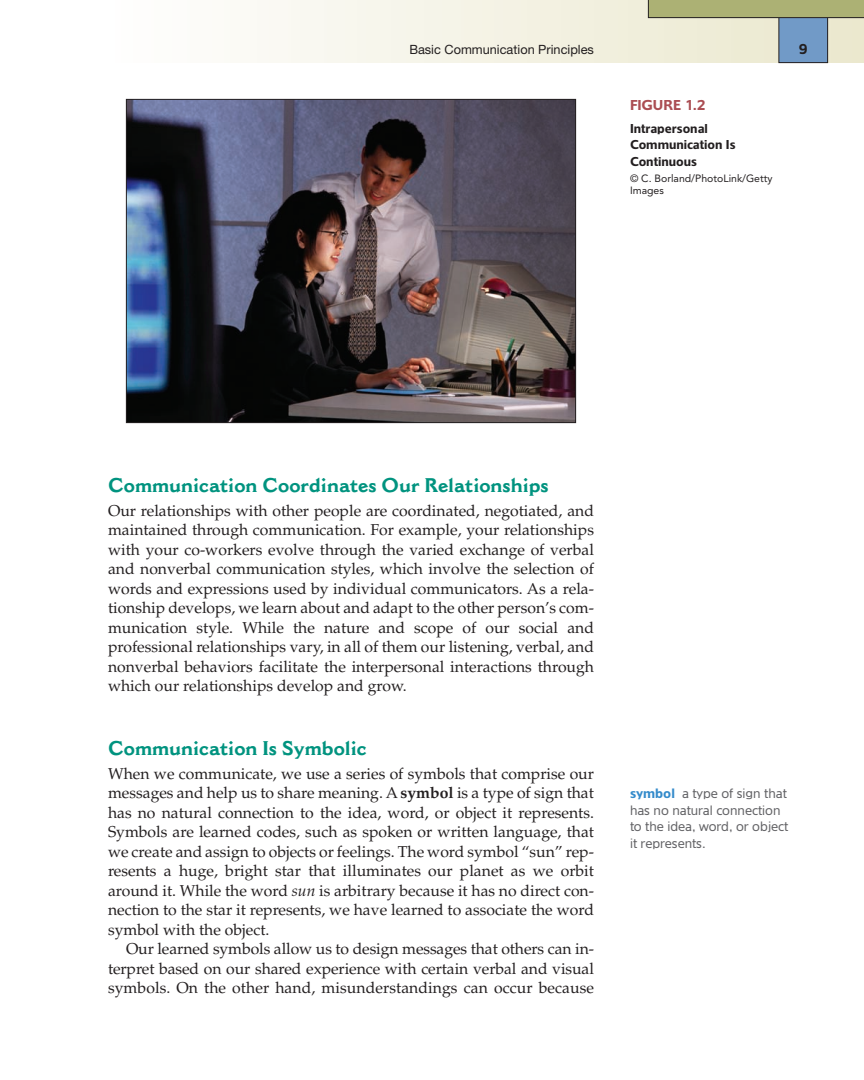
<style>
.page{position:relative;width:864px;height:1080px;background:#fff}
.page>*{position:absolute;margin:0;border:0;box-sizing:border-box;transform-origin:0 0}
.t1{font:700 19.5px "Cantoria";color:#00937f}
.t2{font:15.75px/19.5px "Palatino";color:#231f20;text-align:justify}
.t3{font:700 15px "Angro EF";color:#ab4e53}
.t4{font:700 15px "Angro EF";color:#231f20}
.t5{font:300 14.25px/16.5px "Angro EF";color:#636366}
.t6{font:700 13.5px/16.5px "Angro EF";color:#231f20}
.t7{font:12.75px "Helvetica Neue";color:#231f20}
.t8{font:10.5px/12px "Avenir";color:#231f20}
.s1{font-weight:700}
.s2{font-style:italic}
.s3{font-weight:700;color:#348bcb}
</style>
<div class="page">
<svg style="left:125px;top:0;width:739px;height:424px"></svg>
<p class="t7" style="left:409px;top:45px;width:186px">Basic Communication Principles</p>
<p class="t4" style="left:799px;top:44px;width:10px">9</p>
<p class="t3" style="left:630px;top:100px;width:77px">FIGURE 1.2</p>
<p class="t6" style="left:630px;top:120px;width:107px">Intrapersonal<br>Communication Is<br>Continuous</p>
<p class="t8" style="left:630px;top:173px;width:144px">© C. Borland/PhotoLink/Getty<br>Images</p>
<p class="t1" style="left:108px;top:477px;width:442px">Communication Coordinates Our Relationships</p>
<p class="t2" style="left:108px;top:502px;width:488px">Our relationships with other people are coordinated, negotiated, and maintained through communication. For example, your relationships with your co-workers evolve through the varied exchange of verbal and nonverbal communication styles, which involve the selection of words and expressions used by individual communicators. As a rela&shy;tionship develops, we learn about and adapt to the other person’s com&shy;munication style. While the nature and scope of our social and professional relationships vary, in all of them our listening, verbal, and nonverbal behaviors facilitate the interpersonal interactions through which our relationships develop and grow.</p>
<p class="t1" style="left:108px;top:740px;width:260px">Communication Is Symbolic</p>
<p class="t2" style="left:108px;top:765px;width:488px">When we communicate, we use a series of symbols that comprise our messages and help us to share meaning. A<span class="s1">symbol</span> is a type of sign that has no natural connection to the idea, word, or object it represents.<br>Symbols are learned codes, such as spoken or written language, that we create and assign to objects or feelings. The word symbol “sun” rep&shy;resents a huge, bright star that illuminates our planet as we orbit around it. While the word <span class="s2">sun</span> is arbitrary because it has no direct con&shy;nection to the star it represents, we have learned to associate the word symbol with the object.</p>
<p class="t2" style="left:108px;top:941px;width:488px;text-indent:18px">Our learned symbols allow us to design messages that others can in&shy;terpret based on our shared experience with certain verbal and visual symbols. On the other hand, misunderstandings can occur because</p>
<p class="t5" style="left:630px;top:785px;width:160px"><span class="s3">symbol</span> a type of sign that has no natural connection to the idea, word, or object it represents.</p>
</div>
